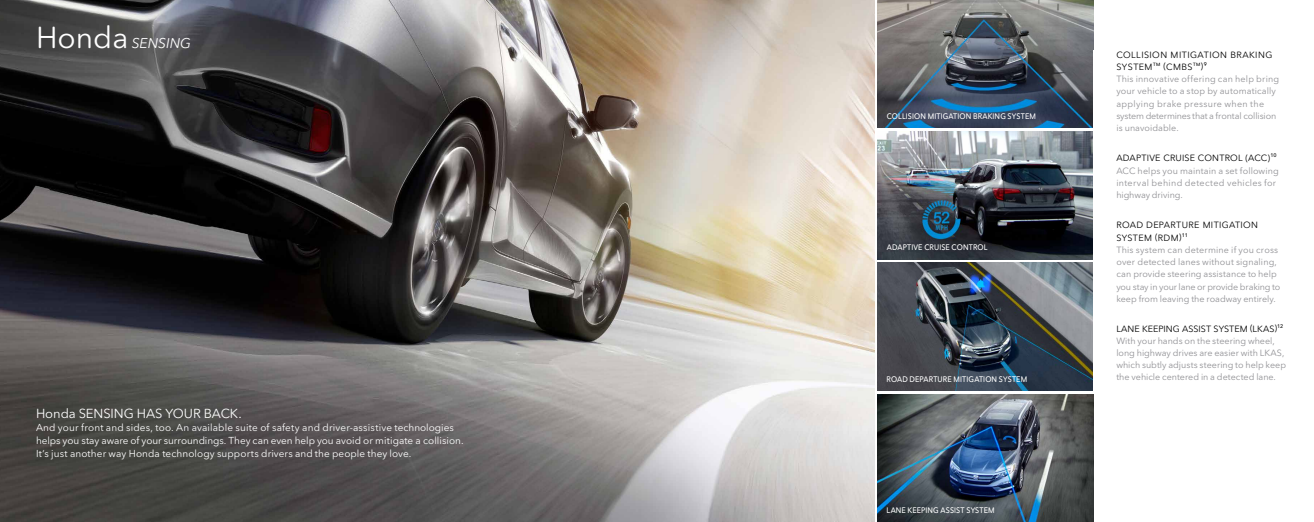
<style>
.page{position:relative;width:1314px;height:522px;background:#fff}
.page>*{position:absolute;margin:0;border:0;box-sizing:border-box;transform-origin:0 0}
.t1{font:italic 14px "Avenir Next Rounded Std";color:#fff}
.t2{font:13px "Avenir Next Rounded Std";letter-spacing:-.005em;color:#fff}
.t3{font:10px/13px "Avenir Next Rounded Std";letter-spacing:.005em;color:#fff}
.t4{font:9px/12.2px "Avenir Next Rounded Std";letter-spacing:.01em;color:#919195}
.t5{font:500 8px "Avenir Next Rounded Std";letter-spacing:.015em;color:#fff;scale:.9 1}
.s1{font-style:normal;font-size:30px}
.s2{color:#000}
</style>
<div class="page">
<img style="left:878px;top:0;width:215px;height:128px">
<img style="left:0;top:0;width:874px;height:522px">
<img style="left:878px;top:131px;width:215px;height:128px">
<img style="left:878px;top:263px;width:215px;height:128px">
<img style="left:878px;top:394px;width:215px;height:128px">
<h1 class="t1" style="left:36px;top:35px;width:157px"><span class="s1">Honda</span> SENSING</h1>
<h2 class="t2" style="left:36px;top:405px;width:207px">Honda SENSING HAS YOUR BACK.</h2>
<p class="t3" style="left:36px;top:421px;width:429px">And your front and sides, too. An available suite of safety and driver-assistive technologies helps you stay aware of your surroundings. They can even help you avoid or mitigate a collision.<br>It’s just another way Honda technology supports drivers and the people they love.</p>
<p class="t5" style="left:887px;top:111px;width:167px">COLLISION MITIGATION BRAKING SYSTEM</p>
<p class="t5" style="left:887px;top:243px;width:113px">ADAPTIVE CRUISE CONTROL</p>
<p class="t5" style="left:887px;top:374px;width:158px">ROAD DEPARTURE MITIGATION SYSTEM</p>
<p class="t5" style="left:887px;top:505px;width:122px">LANE KEEPING ASSIST SYSTEM</p>
<p class="t4" style="left:1116px;top:48px;width:164px"><span class="s2">COLLISION MITIGATION BRAKING<br>SYSTEM</span><sup>TM</sup> <span class="s2">(CMBS</span><sup>TM</sup><span class="s2">)</span><sup>9<br></sup>This innovative offering can help bring your vehicle to a stop by automatically applying brake pressure when the system determines that a frontal collision is unavoidable.</p>
<p class="t4" style="left:1116px;top:152px;width:164px"><span class="s2">ADAPTIVE CRUISE CONTROL (ACC)</span><sup>10<br></sup>ACC helps you maintain a set following interval behind detected vehicles for highway driving.</p>
<p class="t4" style="left:1116px;top:219px;width:166px"><span class="s2">ROAD DEPARTURE MITIGATION SYSTEM (RDM)</span><sup>11<br></sup>This system can determine if you cross over detected lanes without signaling, can provide steering assistance to help you stay in your lane or provide braking to keep from leaving the roadway entirely.</p>
<p class="t4" style="left:1116px;top:323px;width:171px"><span class="s2">LANE KEEPING ASSIST SYSTEM (LKAS)</span><sup>12<br></sup>With your hands on the steering wheel, long highway drives are easier with LKAS, which subtly adjusts steering to help keep the vehicle centered in a detected lane.</p>
</div>
